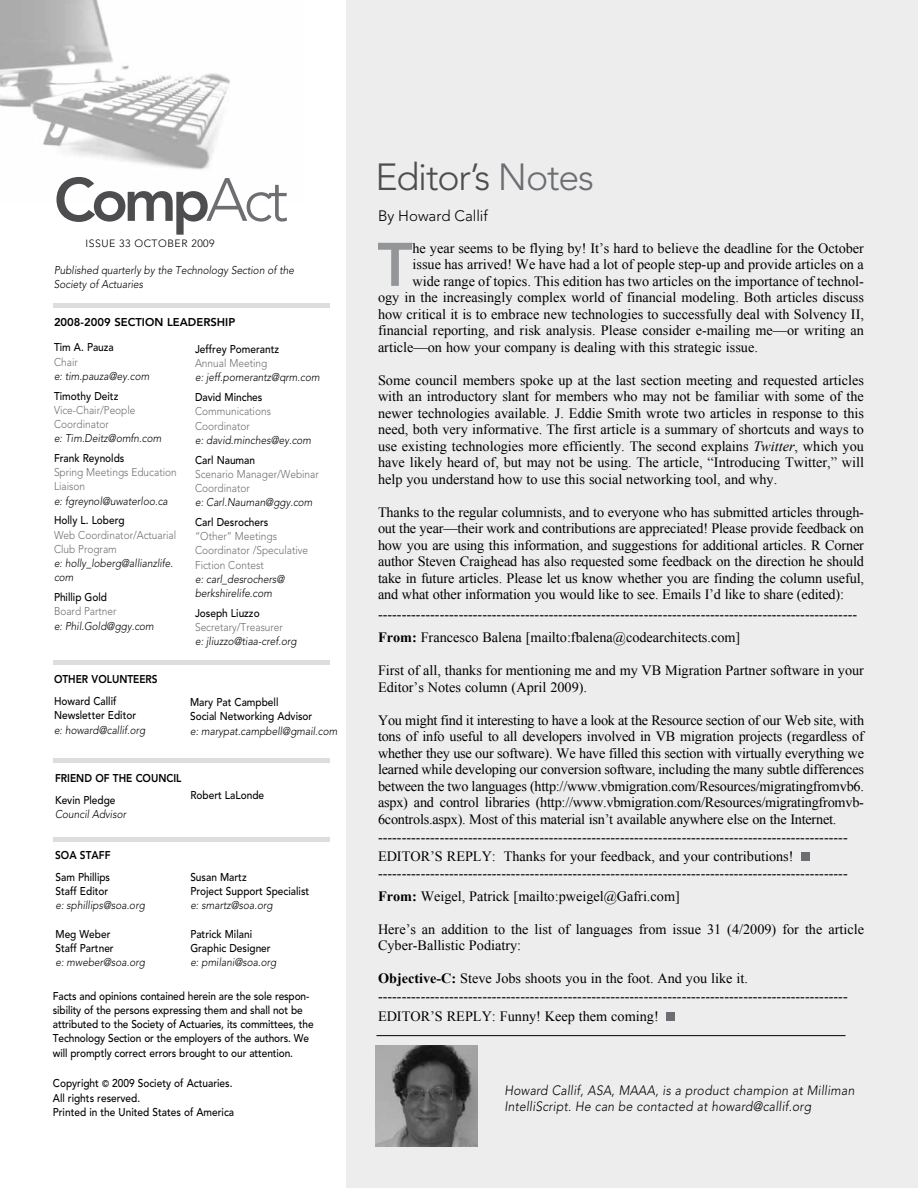
<style>
.page{position:relative;width:918px;height:1188px;background:#fff}
.page>*{position:absolute;margin:0;border:0;box-sizing:border-box;transform-origin:0 0}
.t1{font:800 60.9px "Avenir";color:#939598}
.t2{font:800 60.45px "Avenir";color:#4d4d4f}
.t3{font:300 37.5px "Avenir";letter-spacing:-.03em;color:#4d4d4f}
.t4{font:300 15px "Avenir";color:#000}
.t5{font:14.25px/16.5px "Times New Roman";color:#000}
.t6{font:italic 300 13.5px/16.5px "Avenir";letter-spacing:.02em;color:#000;scale:.9 1}
.t7{font:500 11.25px/14.2px "Avenir";color:#000;scale:.9 1}
.t8{font:italic 300 11.25px/14.2px "Avenir";color:#000;scale:.9 1}
.t9{font:300 11.25px/14.2px "Avenir";color:#6d6e71;scale:.9 1}
.t10{font:800 11.25px "Avenir";color:#000;scale:.9 1}
.t11{font:800 11.25px "Avenir";color:#000}
.t12{font:300 10.5px "Avenir";letter-spacing:.05em;color:#000}
.s1{font-weight:300;color:#6d6e71}
.s2{font-size:9.75px}
.s3{color:#6d6e71}
.s4{font-style:italic}
.s5{font-weight:700}
</style>
<div class="page">
<div style="left:346px;top:0;width:572px;height:1188px;background:#ededee"></div>
<img style="left:0;top:0;width:230px;height:170px">
<div style="left:53px;top:303px;width:277px;height:5px;background:#dcddde"></div>
<div style="left:53px;top:758px;width:277px;height:5px;background:#dcddde"></div>
<div style="left:53px;top:837px;width:277px;height:5px;background:#dcddde"></div>
<hr style="left:53px;top:661px;width:277px;height:4px;background:#dcddde">
<div style="left:801px;top:852px;width:9px;height:9px;background:#6d6e71"></div>
<div style="left:667px;top:1012px;width:8px;height:9px;background:#6d6e71"></div>
<hr style="left:376px;top:1035px;width:469px;height:1px;background:#000">
<img style="left:376px;top:1045px;width:101px;height:101px">
<h2 class="t2" style="left:54px;top:164px;width:236px">COMP<span class="s1">Act</span></h2>
<p class="t12" style="left:86px;top:237px;width:131px">ISSUE 33 OCTOBER 2009</p>
<p class="t8" style="left:54px;top:263px;width:268px">Published quarterly by the Technology Section of the<br>Society of Actuaries</p>
<p class="t11" style="left:54px;top:316px;width:74px">2008-2009 SECTION</p>
<p class="t11" style="left:167px;top:316px;width:37px">LEADERS</p>
<p class="t11" style="left:217px;top:316px;width:14px">HIP</p>
<p class="t7" style="left:54px;top:341px;width:68px">Tim A. Pauza</p>
<p class="t9" style="left:54px;top:355px;width:28px">Chair</p>
<p class="t8" style="left:54px;top:369px;width:108px">e: tim.pauza@ey.com</p>
<p class="t7" style="left:54px;top:389px;width:73px">Timothy Deitz</p>
<p class="t9" style="left:54px;top:403px;width:92px">Vice-Chair/People<br>Coordinator</p>
<p class="t8" style="left:54px;top:431px;width:121px">e: Tim.Deitz@omfn.com</p>
<p class="t7" style="left:54px;top:451px;width:80px">Frank Reynolds</p>
<p class="t9" style="left:54px;top:465px;width:138px">Spring Meetings Education<br>Liaison</p>
<p class="t8" style="left:54px;top:494px;width:128px">e: fgreynol@uwaterloo.ca</p>
<p class="t7" style="left:54px;top:514px;width:80px">Holly L. Loberg</p>
<p class="t9" style="left:54px;top:528px;width:137px">Web Coordinator/Actuarial<br>Club Program</p>
<p class="t8" style="left:54px;top:556px;width:134px">e: holly_loberg@allianzlife. com</p>
<p class="t7" style="left:54px;top:590px;width:61px">Phillip Gold</p>
<p class="t9" style="left:54px;top:604px;width:71px">Board Partner</p>
<p class="t8" style="left:54px;top:619px;width:113px">e: Phil.Gold@ggy.com</p>
<p class="t10" style="left:54px;top:673px;width:81px">OTHER VOLUNTEERS</p>
<p class="t7" style="left:54px;top:694px;width:93px">Howard Callif<br>Newsletter Editor</p>
<p class="t8" style="left:54px;top:723px;width:103px">e: howard@callif.org</p>
<p class="t7" style="left:195px;top:342px;width:95px">Jeffrey Pomerantz</p>
<p class="t9" style="left:195px;top:356px;width:82px">Annual Meeting</p>
<p class="t8" style="left:195px;top:371px;width:140px">e: jeff.pomerantz@qrm.com</p>
<p class="t7" style="left:195px;top:390px;width:76px">David Minches</p>
<p class="t9" style="left:195px;top:404px;width:86px">Communications<br>Coordinator</p>
<p class="t8" style="left:195px;top:433px;width:131px">e: david.minches@ey.com</p>
<p class="t7" style="left:195px;top:453px;width:68px">Carl Nauman</p>
<p class="t9" style="left:195px;top:467px;width:139px">Scenario Manager/Webinar<br>Coordinator</p>
<p class="t8" style="left:195px;top:495px;width:132px">e: Carl.Nauman@ggy.com</p>
<p class="t7" style="left:195px;top:515px;width:83px">Carl Desrochers</p>
<p class="t9" style="left:195px;top:529px;width:127px">“Other” Meetings<br>Coordinator /Speculative<br>Fiction Contest</p>
<p class="t8" style="left:195px;top:572px;width:101px">e: carl_desrochers@ berkshirelife.com</p>
<p class="t7" style="left:195px;top:606px;width:73px">Joseph Liuzzo</p>
<p class="t9" style="left:195px;top:620px;width:99px">Secretary/Treasurer</p>
<p class="t8" style="left:195px;top:634px;width:114px">e: jliuzzo@tiaa-cref.org</p>
<p class="t7" style="left:190px;top:695px;width:137px">Mary Pat Campbell<br>Social Networking Advisor</p>
<p class="t8" style="left:190px;top:724px;width:165px">e: marypat.campbell@gmail.com</p>
<p class="t10" style="left:55px;top:772px;width:14px">FRIEN</p>
<p class="t10" style="left:84px;top:772px;width:16px">D OFT</p>
<p class="t10" style="left:119px;top:772px;width:52px">HE COUNCIL</p>
<p class="t7" style="left:55px;top:793px;width:69px">Kevin Pledge</p>
<p class="t8" style="left:55px;top:808px;width:80px">Council Advisor</p>
<p class="t7" style="left:190px;top:789px;width:84px">Robert LaLonde</p>
<p class="t10" style="left:55px;top:849px;width:42px">SOA STAFF</p>
<p class="t7" style="left:56px;top:870px;width:62px">Sam Phillips<br>Staff Editor</p>
<p class="t8" style="left:56px;top:898px;width:101px">e: sphillips@soa.org</p>
<p class="t7" style="left:56px;top:927px;width:66px">Meg Weber<br>Staff Partner</p>
<p class="t8" style="left:56px;top:955px;width:101px">e: mweber@soa.org</p>
<p class="t7" style="left:190px;top:870px;width:134px">Susan Martz<br>Project Support Specialist</p>
<p class="t8" style="left:190px;top:898px;width:93px">e: smartz@soa.org</p>
<p class="t7" style="left:190px;top:927px;width:91px">Patrick Milani<br>Graphic Designer</p>
<p class="t8" style="left:190px;top:955px;width:97px">e: pmilani@soa.org</p>
<p class="t7" style="left:53px;top:989px;width:291px">Facts and opinions contained herein are the sole respon&shy;sibility of the persons expressing them and shall not be attributed to the Society of Actuaries, its committees, the Technology Section or the employers of the authors. We will promptly correct errors brought to our attention.</p>
<p class="t7" style="left:53px;top:1077px;width:203px">Copyright <span class="s2">©</span> 2009 Society of Actuaries.<br>All rights reserved.<br>Printed in the United States of America</p>
<h3 class="t3" style="left:375px;top:155px;width:220px">Editor’s <span class="s3">Notes</span></h3>
<p class="t4" style="left:378px;top:207px;width:112px">By Howard Callif</p>
<h1 class="t1" style="left:378px;top:229px;width:36px">T</h1>
<p class="t5" style="left:413px;top:240px;width:453px">he year seems to be flying by! It’s hard to believe the deadline for the October</p>
<p class="t5" style="left:413px;top:256px;width:453px">issue has arrived! We have had a lot of people step-up and provide articles on a</p>
<p class="t5" style="left:413px;top:273px;width:453px">wide range of topics. This edition has two articles on the importance of technol-</p>
<p class="t5" style="left:378px;top:289px;width:487px">ogy in the increasingly complex world of financial modeling. Both articles discuss</p>
<p class="t5" style="left:378px;top:306px;width:487px">how critical it is to embrace new technologies to successfully deal with Solvency II,</p>
<p class="t5" style="left:378px;top:322px;width:487px">financial reporting, and risk analysis. Please consider e-mailing me—or writing an</p>
<p class="t5" style="left:378px;top:339px;width:381px">article—on how your company is dealing with this strategic issue.</p>
<p class="t5" style="left:378px;top:372px;width:488px;text-align:justify">Some council members spoke up at the last section meeting and requested articles with an introductory slant for members who may not be familiar with some of the newer technologies available. J. Eddie Smith wrote two articles in response to this need, both very informative. The first article is a summary of shortcuts and ways to use existing technologies more efficiently. The second explains <span class="s4">Twitter</span>, which you have likely heard of, but may not be using. The article, “Introducing Twitter,” will help you understand how to use this social networking tool, and why.</p>
<p class="t5" style="left:378px;top:504px;width:488px;text-align:justify">Thanks to the regular columnists, and to everyone who has submitted articles through&shy;out the year—their work and contributions are appreciated! Please provide feedback on how you are using this information, and suggestions for additional articles. R Corner author Steven Craighead has also requested some feedback on the direction he should take in future articles. Please let us know whether you are finding the column useful, and what other information you would like to see. Emails I’d like to share (edited):</p>
<p class="t5" style="left:378px;top:602px;width:481px;line-height:23.2px">-----------------------------------------------------------------------------------------------------<br><span class="s5">From:</span> Francesco Balena [mailto:fbalena@codearchitects.com]</p>
<p class="t5" style="left:378px;top:662px;width:488px">First of all, thanks for mentioning me and my VB Migration Partner software in your<br>Editor’s Notes column (April 2009).</p>
<p class="t5" style="left:378px;top:711px;width:488px;text-align:justify">You might find it interesting to have a look at the Resource section of our Web site, with tons of info useful to all developers involved in VB migration projects (regardless of whether they use our software). We have filled this section with virtually everything we learned while developing our conversion software, including the many subtle differences between the two languages (http://www.vbmigration.com/Resources/migratingfromvb6. aspx) and control libraries (http://www.vbmigration.com/Resources/migratingfromvb-6controls.aspx). Most of this material isn’t available anywhere else on the Internet.</p>
<p class="t5" style="left:378px;top:827px;width:471px;line-height:19.5px">---------------------------------------------------------------------------------------------------<br>EDITOR’S REPLY: Thanks for your feedback, and your contributions!</p>
<p class="t5" style="left:378px;top:861px;width:471px;line-height:23.2px">---------------------------------------------------------------------------------------------------<br><span class="s5">From:</span> Weigel, Patrick [mailto:pweigel@Gafri.com]</p>
<p class="t5" style="left:378px;top:921px;width:488px">Here’s an addition to the list of languages from issue 31 (4/2009) for the article<br>Cyber-Ballistic Podiatry:</p>
<p class="t5" style="left:378px;top:969px;width:471px;line-height:18px"><span class="s5">Objective-C:</span> Steve Jobs shoots you in the foot. And you like it. ---------------------------------------------------------------------------------------------------</p>
<p class="t5" style="left:378px;top:1008px;width:282px">EDITOR’S REPLY: Funny! Keep them coming!</p>
<p class="t6" style="left:504px;top:1082px;width:390px">Howard Callif, ASA, MAAA, is a product champion at Milliman<br>IntelliScript. He can be contacted at howard@callif.org</p>
</div>
